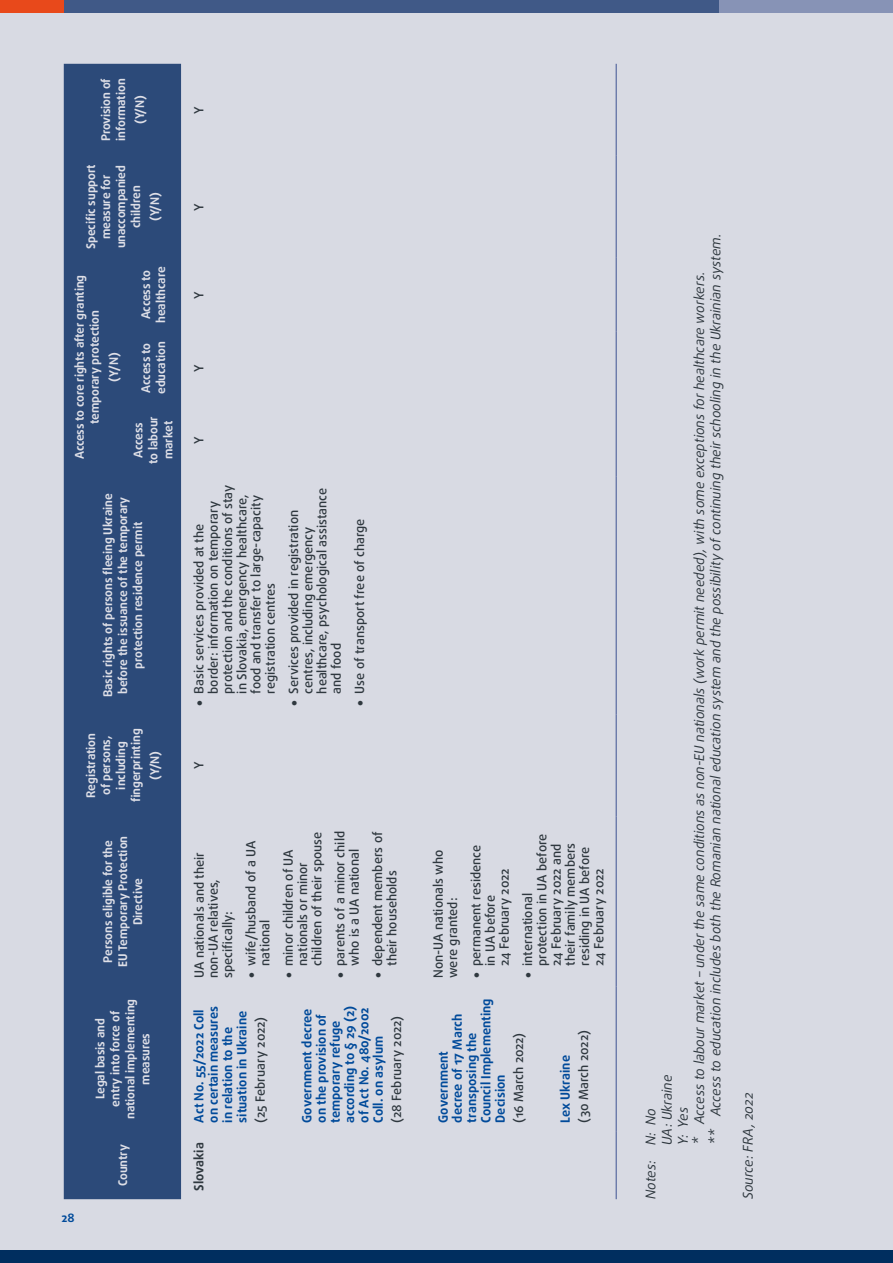
<style>
.page{position:relative;width:893px;height:1263px;background:#d8dae3}
.page>*{position:absolute;margin:0;border:0;box-sizing:border-box;transform-origin:0 0}
.table_figure_source{font:italic 13.5px "Daxline Pro";color:#2f383f}
.table_number{font:500 12.75px/14.2px "Daxline Pro";color:#2f383f}
.table_number-2{font:700 12.75px/14.2px "Daxline Pro";color:#004a9a}
.table_number-3{font:700 12.75px "Daxline Pro";color:#2f383f}
.table_header{font:700 12px/15px "Daxline Pro";letter-spacing:-.01em;color:#dedfe7;text-align:center}
.t1{font:700 12px "Daxline Pro";color:#004a9a}
</style>
<div class="page">
<div style="left:64px;top:64px;width:117px;height:1135px;background:#2c4a79"></div>
<hr style="left:616px;top:1131px;width:1px;height:68px;background:#3e5293">
<hr style="left:616px;top:986px;width:1px;height:145px;background:#3e5293">
<hr style="left:616px;top:816px;width:1px;height:170px;background:#3e5293">
<hr style="left:616px;top:714px;width:1px;height:102px;background:#3e5293">
<hr style="left:616px;top:476px;width:1px;height:238px;background:#3e5293">
<hr style="left:616px;top:404px;width:1px;height:72px;background:#3e5293">
<hr style="left:616px;top:332px;width:1px;height:72px;background:#3e5293">
<hr style="left:616px;top:258px;width:1px;height:74px;background:#3e5293">
<hr style="left:616px;top:156px;width:1px;height:102px;background:#3e5293">
<hr style="left:616px;top:64px;width:1px;height:92px;background:#3e5293">
<div style="left:393px;top:0;width:500px;height:13px;background:#8793b6"></div>
<div style="left:64px;top:0;width:655px;height:13px;background:#405987"></div>
<div style="left:0;top:0;width:64px;height:13px;background:#e8491b"></div>
<div style="left:0;top:1250px;width:893px;height:13px;background:#002e5f"></div>
<p class="table_header" style="left:98px;top:141px;width:65px;text-align:left;rotate:-90deg">Provision of information</p>
<p class="table_header" style="left:132px;top:124px;width:31px;rotate:-90deg">(Y/N)</p>
<p class="table_header" style="left:83px;top:249px;width:86px;rotate:-90deg">Specific support measure for unaccompanied children</p>
<p class="table_header" style="left:147px;top:221px;width:31px;rotate:-90deg">(Y/N)</p>
<p class="table_header" style="left:72px;top:459px;width:186px;rotate:-90deg">Access to core rights after granting temporary protection</p>
<p class="table_header" style="left:106px;top:382px;width:31px;rotate:-90deg">(Y/N)</p>
<p class="table_header" style="left:138px;top:323px;width:58px;text-align:left;rotate:-90deg">Access to healthcare</p>
<p class="table_header" style="left:138px;top:394px;width:54px;text-align:left;rotate:-90deg">Access to education</p>
<p class="table_header" style="left:131px;top:464px;width:49px;rotate:-90deg">Access to labour market</p>
<p class="table_header" style="left:100px;top:697px;width:205px;rotate:-90deg">Basic rights of persons fleeing Ukraine before the issuance of the temporary protection residence permit</p>
<p class="table_header" style="left:83px;top:802px;width:75px;rotate:-90deg">Registration of persons, including fingerprinting</p>
<p class="table_header" style="left:147px;top:780px;width:31px;rotate:-90deg">(Y/N)</p>
<p class="table_header" style="left:100px;top:967px;width:133px;rotate:-90deg">Persons eligible for the<br>EU Temporary Protection<br>Directive</p>
<p class="table_header" style="left:93px;top:1119px;width:122px;rotate:-90deg">Legal basis and<br>entry into force of national implementing measures</p>
<p class="t1" style="left:62px;top:1210px;width:15px">28</p>
<p class="table_header" style="left:115px;top:1186px;width:43px;rotate:-90deg">Country</p>
<p class="table_number" style="left:192px;top:114px;width:9px;rotate:-90deg">Y</p>
<p class="table_number" style="left:192px;top:210px;width:9px;rotate:-90deg">Y</p>
<p class="table_number" style="left:192px;top:298px;width:9px;rotate:-90deg">Y</p>
<p class="table_number" style="left:192px;top:372px;width:9px;rotate:-90deg">Y</p>
<p class="table_number" style="left:192px;top:444px;width:9px;rotate:-90deg">Y</p>
<p class="table_number" style="left:192px;top:694px;width:210px;text-indent:-12px;rotate:-90deg">• Basic services provided at the border: information on temporary protection and the conditions of stay in Slovakia, emergency healthcare, food and transfer to large-capacity registration centres</p>
<p class="table_number" style="left:286px;top:694px;width:207px;text-indent:-12px;rotate:-90deg">• Services provided in registration centres, including emergency healthcare, psychological assistance and food</p>
<p class="table_number" style="left:352px;top:706px;width:189px;rotate:-90deg">• Use of transport free of charge</p>
<p class="table_number" style="left:192px;top:769px;width:9px;rotate:-90deg">Y</p>
<p class="table_number" style="left:192px;top:978px;width:128px;rotate:-90deg">UA nationals and their non-UA relatives, specifically:</p>
<p class="table_number" style="left:244px;top:966px;width:126px;text-indent:-12px;rotate:-90deg">• wife/husband of a UA national</p>
<p class="table_number" style="left:281px;top:966px;width:136px;text-indent:-12px;rotate:-90deg">• minor children of UA nationals or minor children of their spouse</p>
<p class="table_number" style="left:333px;top:978px;width:148px;text-align:center;rotate:-90deg">• parents of a minor child who is a UA national</p>
<p class="table_number" style="left:370px;top:966px;width:136px;text-indent:-12px;rotate:-90deg">• dependent members of their households</p>
<p class="table_number-2" style="left:192px;top:1123px;width:118px;rotate:-90deg">Act No. 55/2022 Coll on certain measures in relation to the situation in Ukraine</p>
<p class="table_number" style="left:253px;top:1123px;width:107px;rotate:-90deg">(25 February 2022)</p>
<p class="table_number-2" style="left:300px;top:1123px;width:118px;rotate:-90deg">Government decree on the provision of temporary refuge according to § 29 (2) of Act No. 480/2002<br>Coll. on asylum</p>
<p class="table_number" style="left:390px;top:1123px;width:108px;rotate:-90deg">(28 February 2022)</p>
<p class="table_number-3" style="left:191px;top:1191px;width:50px;rotate:-90deg">Slovakia</p>
<p class="table_number" style="left:431px;top:978px;width:130px;rotate:-90deg">Non-UA nationals who were granted:</p>
<p class="table_number" style="left:469px;top:966px;width:122px;text-indent:-12px;rotate:-90deg">• permanent residence in UA before<br>24 February 2022</p>
<p class="table_number" style="left:520px;top:966px;width:134px;text-indent:-12px;rotate:-90deg">• international protection in UA before<br>24 February 2022 and their family members residing in UA before<br>24 February 2022</p>
<p class="table_number-2" style="left:436px;top:1123px;width:126px;rotate:-90deg">Government<br>decree of 17 March transposing the<br>Council Implementing<br>Decision</p>
<p class="table_number" style="left:512px;top:1123px;width:92px;rotate:-90deg">(16 March 2022)</p>
<p class="table_number-2" style="left:558px;top:1123px;width:69px;rotate:-90deg">Lex Ukraine</p>
<p class="table_number" style="left:577px;top:1123px;width:94px;rotate:-90deg">(30 March 2022)</p>
<p class="table_figure_source" style="left:707px;top:1145px;width:913px;rotate:-90deg">** Access to education includes both the Romanian national education system and the possibility of continuing their schooling in the Ukrainian system.</p>
<p class="table_figure_source" style="left:690px;top:1145px;width:875px;rotate:-90deg">* Access to labour market – under the same conditions as non-EU nationals (work permit needed), with some exceptions for healthcare workers.</p>
<p class="table_figure_source" style="left:658px;top:1145px;width:72px;rotate:-90deg">UA: Ukraine</p>
<p class="table_figure_source" style="left:674px;top:1145px;width:40px;rotate:-90deg">Y: Yes</p>
<p class="table_figure_source" style="left:642px;top:1199px;width:92px;rotate:-90deg">Notes: N: No</p>
<p class="table_figure_source" style="left:739px;top:1199px;width:108px;rotate:-90deg">Source: FRA, 2022</p>
</div>
